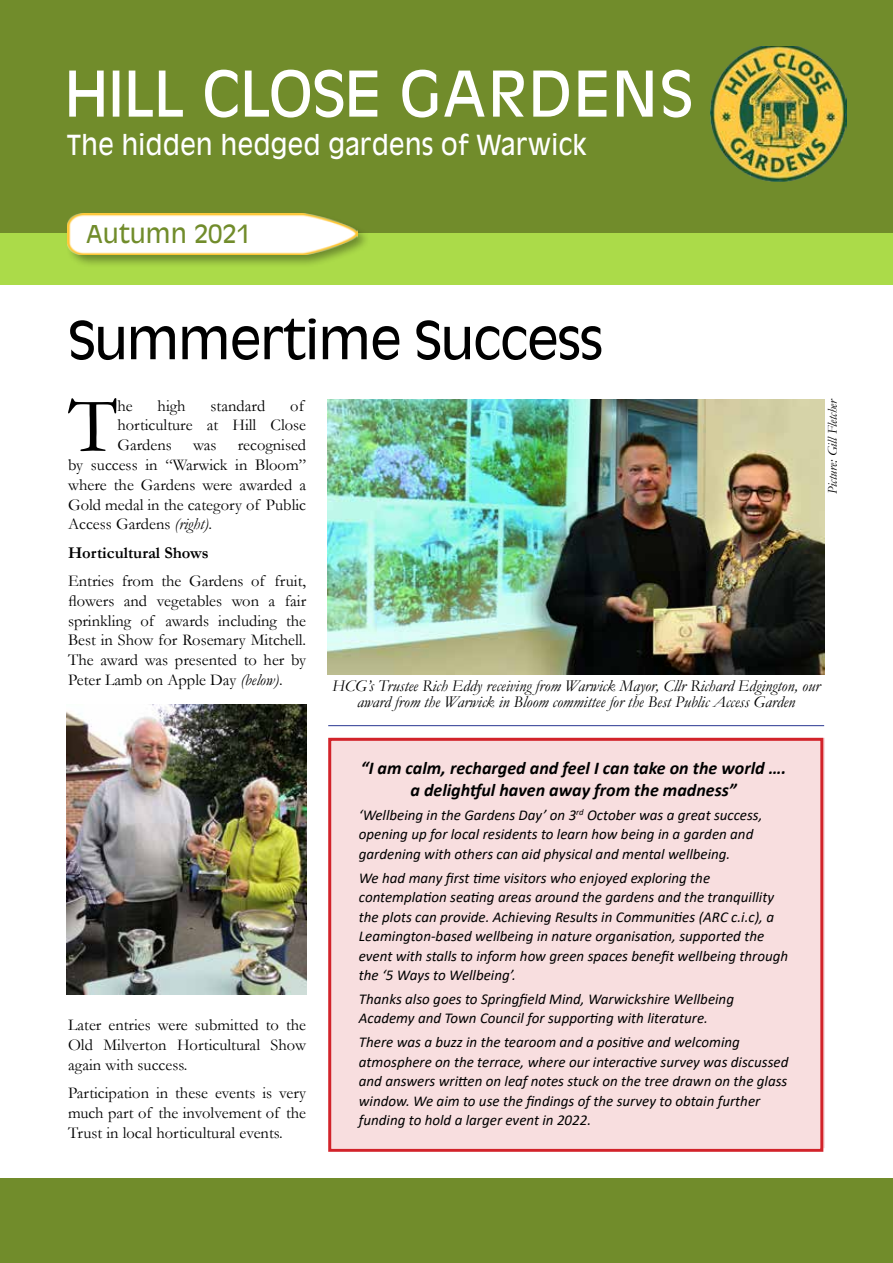
<style>
.page{position:relative;width:893px;height:1263px;background:#fff}
.page>*{position:absolute;margin:0;border:0;box-sizing:border-box;transform-origin:0 0}
.t1{font:79.95px "Garamond";color:#000}
.t2{font:61.5px "Antique Olive";letter-spacing:-.005em;color:#fff}
.t3{font:51px "Antique Olive";letter-spacing:-.025em;color:#000}
.t4{font:27px "Antique Olive";color:#fff;scale:.93 1}
.t5{font:24px "Antique Olive";color:#718c2b}
.t6{font:italic 700 18px/22.5px "Calibri";color:#000;text-align:center}
.t7{font:16.5px/19.8px "Garamond";color:#000;text-align:justify}
.t8{font:italic 16.5px/16.5px "Garamond";color:#000;text-align:center}
.t9{font:700 16.5px "Garamond";color:#000}
.t10{font:italic 15px/19.5px "Calibri";color:#000}
.t11{font:italic 13.5px "Garamond";color:#000}
.s1{font-style:italic}
</style>
<div class="page">
<hr style="left:0;top:1077px;width:1px;height:186px;background:#718c2b">
<div style="left:0;top:1178px;width:893px;height:85px;background:#718c2b"></div>
<div style="left:1px;top:0;width:892px;height:285px;background:#718c2b"></div>
<img style="left:710px;top:46px;width:137px;height:135px">
<div style="left:1px;top:234px;width:892px;height:51px;background:#abdb49"></div>
<div style="left:66px;top:212px;width:305px;height:57px;background:#000;opacity:.37"></div>
<img style="left:68px;top:214px;width:289px;height:40px">
<hr style="left:328px;top:725px;width:496px;height:1px;background:#283691">
<img style="left:67px;top:704px;width:239px;height:290px">
<div style="left:331px;top:738px;width:494px;height:410px;background:#f8dedf"></div>
<div style="left:328px;top:738px;width:495px;height:414px;border:3px solid #d2232a"></div>
<img style="left:327px;top:400px;width:497px;height:274px">
<h2 class="t2" style="left:64px;top:54px;width:630px">HILL CLOSE GARDENS</h2>
<h3 class="t4" style="left:67px;top:127px;width:561px">The hidden hedged gardens of Warwick</h3>
<h3 class="t5" style="left:86px;top:218px;width:166px">Autumn 2021</h3>
<h3 class="t3" style="left:68px;top:307px;width:537px">Summertime Success</h3>
<h1 class="t1" style="left:68px;top:371px;width:51px">T</h1>
<p class="t7" style="left:117px;top:395px;width:17px">he</p>
<p class="t7" style="left:158px;top:395px;width:30px">high</p>
<p class="t7" style="left:211px;top:395px;width:56px">standard</p>
<p class="t11" style="left:823px;top:494px;width:97px;rotate:-90deg">Picture: Gill Fletcher</p>
<p class="t7" style="left:117px;top:395px;width:190px;text-align:left;text-indent:173px">of horticulture at Hill Close<br>Gardens</p>
<p class="t7" style="left:68px;top:435px;width:240px;text-indent:170px">recognised by success in “Warwick in Bloom” where the Gardens were awarded a Gold medal in the category of Public Access Gardens <span class="s1">(right)</span>.</p>
<p class="t9" style="left:68px;top:541px;width:142px">Horticultural Shows</p>
<p class="t7" style="left:68px;top:570px;width:240px">Entries from the Gardens of fruit, flowers and vegetables won a fair sprinkling of awards including the Best in Show for Rosemary Mitchell.<br>The award was presented to her by Peter Lamb on Apple Day <span class="s1">(below)</span>.</p>
<p class="t7" style="left:193px;top:435px;width:25px">was</p>
<p class="t8" style="left:332px;top:677px;width:489px">HCG’s Trustee Rich Eddy receiving from Warwick Mayor, Cllr Richard Edgington, our award from the Warwick in Bloom committee for the Best Public Access Garden</p>
<p class="t7" style="left:68px;top:1014px;width:240px">Later entries were submitted to the Old Milverton Horticultural Show again with success.</p>
<p class="t7" style="left:68px;top:1082px;width:240px">Participation in these events is very much part of the involvement of the Trust in local horticultural events.</p>
<p class="t6" style="left:361px;top:756px;width:427px">“I am calm, recharged and feel I can take on the world …. a delightful haven away from the madness”</p>
<p class="t10" style="left:359px;top:804px;width:405px">‘Wellbeing in the Gardens Day’ on 3<sup>rd</sup> October was a great success, opening up for local residents to learn how being in a garden and gardening with others can aid physical and mental wellbeing.</p>
<p class="t10" style="left:359px;top:867px;width:431px">We had many first time visitors who enjoyed exploring the contemplation seating areas around the gardens and the tranquillity the plots can provide. Achieving Results in Communities (ARC c.i.c), a Leamington-based wellbeing in nature organisation, supported the event with stalls to inform how green spaces benefit wellbeing through the ‘5 Ways to Wellbeing’.</p>
<p class="t10" style="left:359px;top:988px;width:377px">Thanks also goes to Springfield Mind, Warwickshire Wellbeing<br>Academy and Town Council for supporting with literature.</p>
<p class="t10" style="left:359px;top:1032px;width:431px">There was a buzz in the tearoom and a positive and welcoming atmosphere on the terrace, where our interactive survey was discussed and answers written on leaf notes stuck on the tree drawn on the glass window. We aim to use the findings of the survey to obtain further funding to hold a larger event in 2022.</p>
</div>
